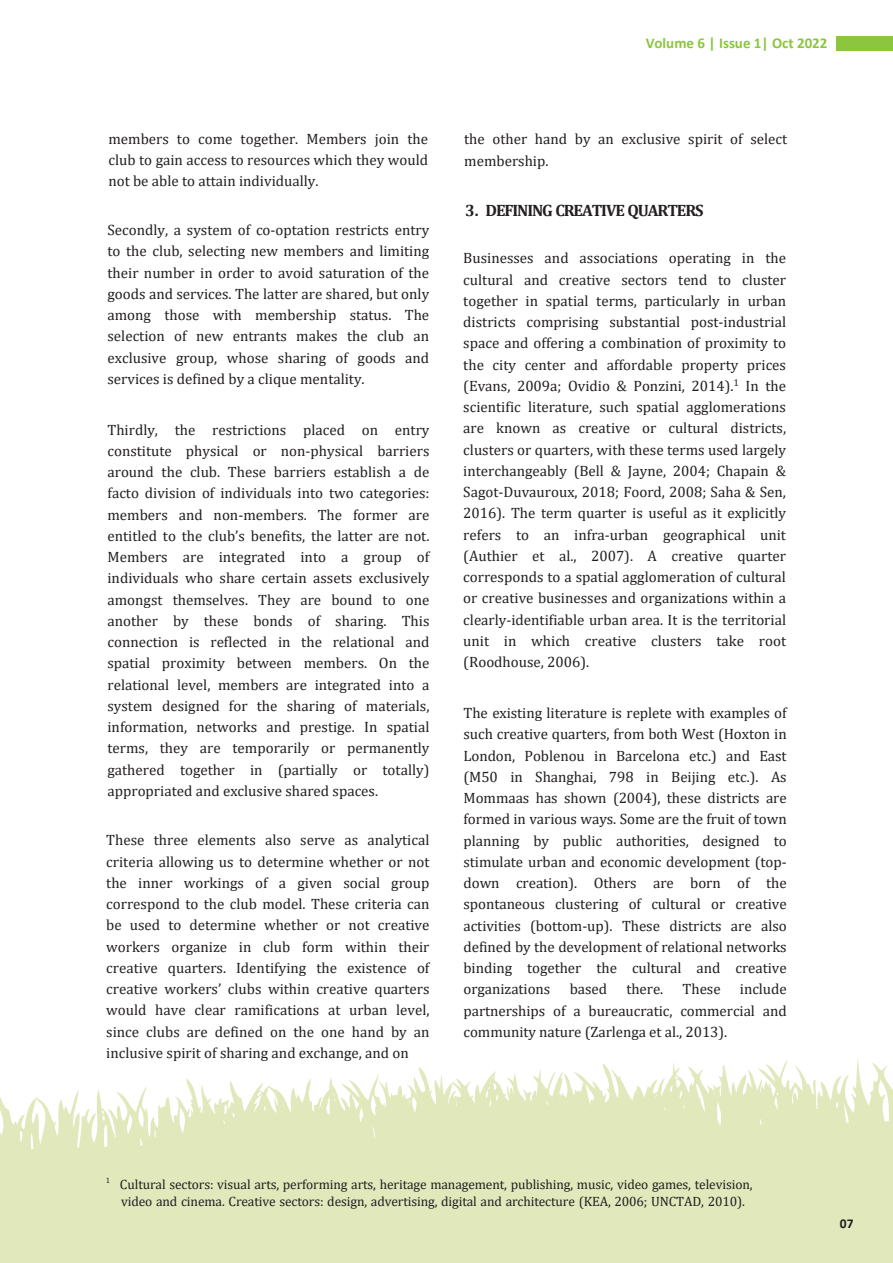
<style>
.page{position:relative;width:893px;height:1263px;background:#fff}
.page>*{position:absolute;margin:0;border:0;box-sizing:border-box;transform-origin:0 0}
.t1{font:700 16.5px "Cambria";letter-spacing:-.065em;color:#231f20}
.journal{font:15px/21.3px "Cambria";color:#231f20;text-align:justify}
.t2{font:700 15px "Calibri";color:#8bc63e}
.t3{font:13.5px/16.2px "Cambria";letter-spacing:-.01em;color:#231f20}
.t4{font:700 13.5px "Calibri";color:#231f20}
.t5{font:7.8px "Cambria";color:#231f20}
.s1{font-style:inherit}
</style>
<div class="page">
<svg style="left:0;top:1059px;width:893px;height:204px;fill:#e0e8bc"></svg>
<div style="left:836px;top:36px;width:57px;height:15px;background:#8bc63e"></div>
<p class="journal" style="left:108px;top:128px;width:321px">members to come together. Members join the club to gain access to resources which they would not be able to attain individually.</p>
<p class="journal" style="left:108px;top:219px;width:323px">Secondly, a system of co-optation restricts entry to the club, selecting new members and limiting their number in order to avoid saturation of the goods and services. The latter are shared, but only among those with membership status. The selection of new entrants makes the club an exclusive group, whose sharing of goods and services is defined by a clique mentality.</p>
<p class="journal" style="left:107px;top:419px;width:323px">Thirdly, the restrictions placed on entry constitute physical or non-physical barriers around the club. These barriers establish a de facto division of individuals into two categories: members and non-members. The former are entitled to the club’s benefits, the latter are not.<br>Members are integrated into a group of individuals who share certain assets exclusively amongst themselves. They are bound to one another by these bonds of sharing. This connection is reflected in the relational and spatial proximity between members. On the relational level, members are integrated into a system designed for the sharing of materials, information, networks and prestige. In spatial terms, they are temporarily or permanently gathered together in (partially or totally) appropriated and exclusive shared spaces.</p>
<p class="journal" style="left:106px;top:829px;width:325px">These three elements also serve as analytical criteria allowing us to determine whether or not the inner workings of a given social group correspond to the club model. These criteria can be used to determine whether or not creative workers organize in club form within their creative quarters. Identifying the existence of creative workers’ clubs within creative quarters would have clear ramifications at urban level, since clubs are defined on the one hand by an inclusive spirit of sharing and exchange, and on</p>
<p class="t2" style="left:646px;top:33px;width:183px">Volume 6 | Issue 1| <span class="s1">Oct 2022</span></p>
<p class="journal" style="left:464px;top:129px;width:324px">the other hand by an exclusive spirit of select membership.</p>
<p class="t1" style="left:465px;top:198px;width:240px"><span class="s1">3.</span> DEFINING CREATIVE QUARTERS</p>
<p class="journal" style="left:463px;top:247px;width:324px">Businesses and associations operating in the cultural and creative sectors tend to cluster together in spatial terms, particularly in urban districts comprising substantial post-industrial space and offering a combination of proximity to the city center and affordable property prices (Evans, 2009a; Ovidio &amp; Ponzini, 2014).<sup>1</sup> In the scientific literature, such spatial agglomerations are known as creative or cultural districts, clusters or quarters, with these terms used largely interchangeably (Bell &amp; Jayne, 2004; Chapain &amp; Sagot-Duvauroux, 2018; Foord, 2008; Saha &amp; Sen, 2016). The term quarter is useful as it explicitly refers to an infra-urban geographical unit (Authier et al., 2007). A creative quarter corresponds to a spatial agglomeration of cultural or creative businesses and organizations within a clearly-identifiable urban area. It is the territorial unit in which creative clusters take root (Roodhouse, 2006).</p>
<p class="journal" style="left:463px;top:702px;width:325px">The existing literature is replete with examples of such creative quarters, from both West (Hoxton in London, Poblenou in Barcelona etc.) and East (M50 in Shanghai, 798 in Beijing etc.). As Mommaas has shown (2004), these districts are formed in various ways. Some are the fruit of town planning by public authorities, designed to stimulate urban and economic development (top&shy;down creation). Others are born of the spontaneous clustering of cultural or creative activities (bottom-up). These districts are also defined by the development of relational networks binding together the cultural and creative organizations</p>
<p class="journal" style="left:463px;top:978px;width:325px;text-indent:276px">include partnerships of a bureaucratic, commercial and community nature (Zarlenga et al., 2013).</p>
<p class="journal" style="left:570px;top:978px;width:39px">based</p>
<p class="journal" style="left:626px;top:978px;width:38px">there.</p>
<p class="journal" style="left:683px;top:978px;width:40px">These</p>
<p class="t5" style="left:106px;top:1176px;width:6px">1</p>
<p class="t3" style="left:120px;top:1177px;width:634px">Cultural sectors: visual arts, performing arts, heritage management, publishing, music, video games, television, video and cinema. Creative sectors: design, advertising, digital and architecture (KEA, 2006; UNCTAD, 2010).</p>
<p class="t4" style="left:840px;top:1214px;width:15px">07</p>
</div>
